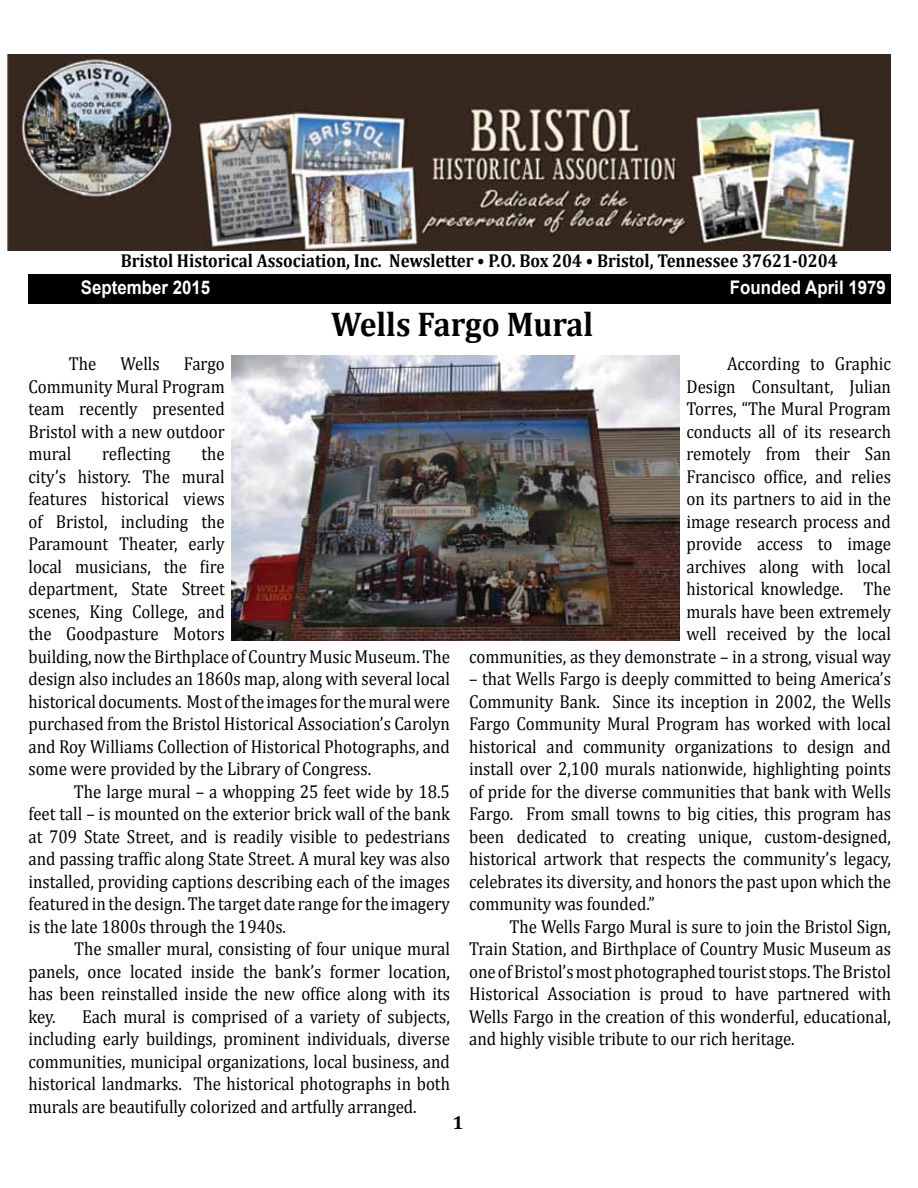
<style>
.page{position:relative;width:918px;height:1188px;background:#fff}
.page>*{position:absolute;margin:0;border:0;box-sizing:border-box;transform-origin:0 0}
.t1{font:700 34.5px "Cambria";color:#000;scale:.92 1}
.t2{font:18.75px/22.5px "Cambria";color:#000;text-align:justify;scale:.9 1}
.t3{font:700 18.75px "Cambria";color:#000;scale:.9 1}
.t4{font:700 18.75px "Arial";color:#fff;scale:.9 1}
.t5{font:700 18.75px "Cambria";color:#000}
</style>
<div class="page">
<div style="left:28px;top:274px;width:863px;height:30px;background:#000"></div>
<img style="left:7px;top:54px;width:884px;height:197px">
<img style="left:231px;top:356px;width:449px;height:285px">
<p class="t3" style="left:121px;top:250px;width:798px">Bristol Historical Association, Inc. Newsletter • P.O. Box 204 • Bristol, Tennessee 37621-0204</p>
<p class="t4" style="left:81px;top:275px;width:145px">September 2015</p>
<p class="t4" style="left:730px;top:275px;width:175px">Founded April 1979</p>
<h1 class="t1" style="left:331px;top:303px;width:286px">Wells Fargo Mural</h1>
<p class="t2" style="left:469px;top:352px;width:470px;text-align:right">According to Graphic<br>Design Consultant, Julian<br>Torres, “The Mural Program<br>conducts all of its research<br>remotely from their San<br>Francisco office, and relies<br>on its partners to aid in the<br>image research process and<br>provide access to image<br>archives along with local<br>historical knowledge. The<br>murals have been extremely<br>well received by the local<br>communities, as they demonstrate – in a strong, visual way</p>
<p class="t2" style="left:469px;top:667px;width:470px">– that Wells Fargo is deeply committed to being America’s Community Bank. Since its inception in 2002, the Wells Fargo Community Mural Program has worked with local historical and community organizations to design and install over 2,100 murals nationwide, highlighting points of pride for the diverse communities that bank with Wells Fargo. From small towns to big cities, this program has been dedicated to creating unique, custom-designed, historical artwork that respects the community’s legacy, celebrates its diversity, and honors the past upon which the community was founded.”</p>
<p class="t2" style="left:469px;top:915px;width:470px;text-indent:40px">The Wells Fargo Mural is sure to join the Bristol Sign, Train Station, and Birthplace of Country Music Museum as one of Bristol’s most photographed tourist stops. The Bristol Historical Association is proud to have partnered with Wells Fargo in the creation of this wonderful, educational, and highly visible tribute to our rich heritage.</p>
<p class="t2" style="left:69px;top:352px;width:32px">The</p>
<p class="t2" style="left:121px;top:352px;width:45px">Wells</p>
<p class="t2" style="left:28px;top:352px;width:220px;text-indent:155px">Fargo Community Mural Program team recently presented Bristol with a new outdoor mural</p>
<p class="t2" style="left:102px;top:442px;width:78px">reflecting</p>
<p class="t2" style="left:28px;top:442px;width:470px;text-align:left;text-indent:173px">the<br>city’s history. The mural<br>features historical views<br>of Bristol, including the<br>Paramount Theater, early<br>local musicians, the fire<br>department, State Street<br>scenes, King College, and<br>the Goodpasture Motors<br>building, now the Birthplace of Country Music Museum. The design also includes an 1860s map, along with several local historical documents. Most of the images for the mural were purchased from the Bristol Historical Association’s Carolyn and Roy Williams Collection of Historical Photographs, and some were provided by the Library of Congress.</p>
<p class="t2" style="left:28px;top:780px;width:470px;text-indent:46px">The large mural – a whopping 25 feet wide by 18.5 feet tall – is mounted on the exterior brick wall of the bank at 709 State Street, and is readily visible to pedestrians and passing traffic along State Street. A mural key was also installed, providing captions describing each of the images featured in the design. The target date range for the imagery is the late 1800s through the 1940s.</p>
<p class="t2" style="left:28px;top:937px;width:470px;text-indent:46px">The smaller mural, consisting of four unique mural panels, once located inside the bank’s former location, has been reinstalled inside the new office along with its key.</p>
<p class="t2" style="left:28px;top:1005px;width:470px;text-indent:54px">Each mural is comprised of a variety of subjects, including early buildings, prominent individuals, diverse communities, municipal organizations, local business, and historical landmarks. The historical photographs in both murals are beautifully colorized and artfully arranged.</p>
<p class="t5" style="left:453px;top:1112px;width:13px">1</p>
</div>
